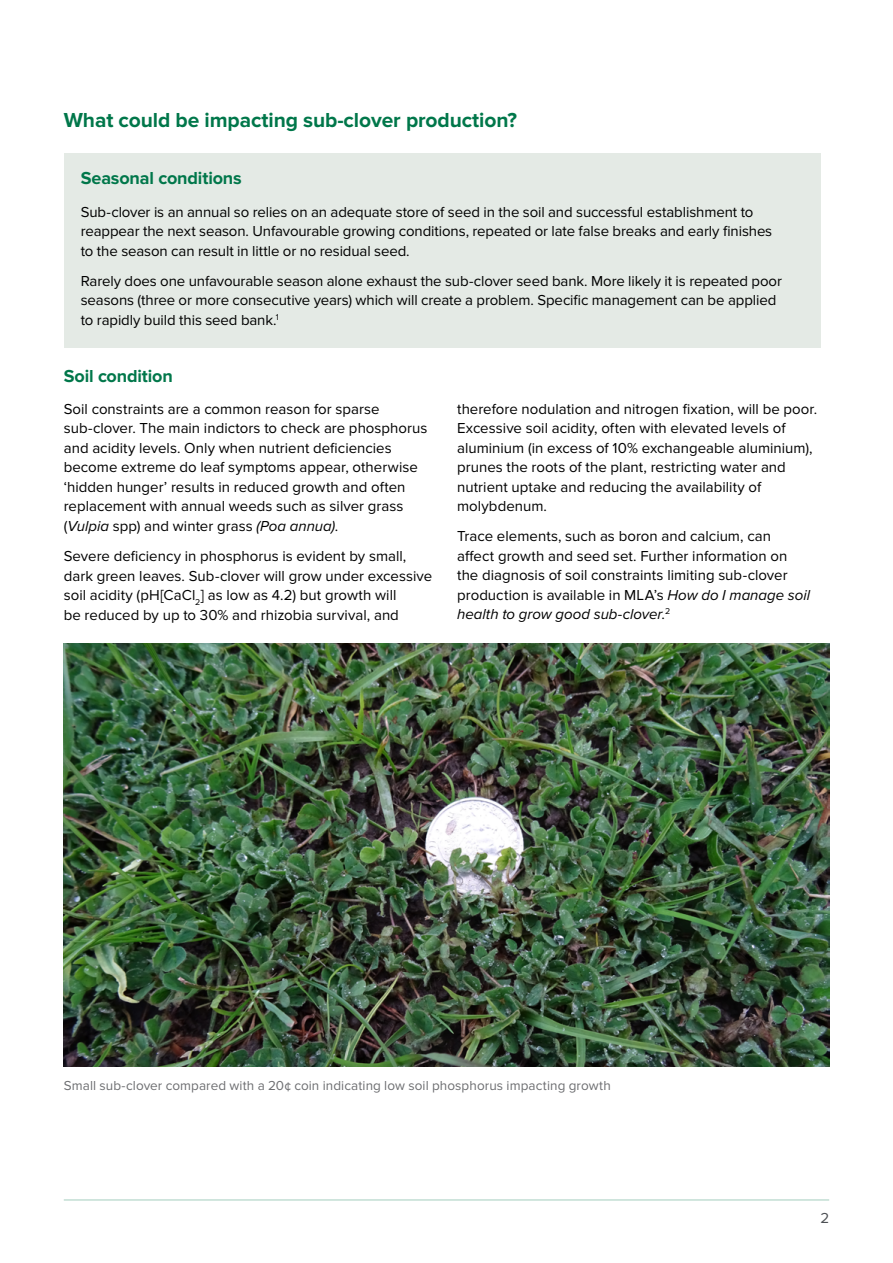
<style>
.page{position:relative;width:893px;height:1263px;background:#fff}
.page>*{position:absolute;margin:0;border:0;box-sizing:border-box;transform-origin:0 0}
.t1{font:700 21px "Proxima Nova";letter-spacing:-.005em;color:#00774a}
.t2{font:700 18px "Proxima Nova";letter-spacing:-.01em;color:#00774a}
.t3{font:15px/19.5px "Proxima Nova";color:#000}
.t4{font:15px "Proxima Nova";color:#4d5054}
.t5{font:13.5px "Proxima Nova";letter-spacing:.005em;color:#6d6e71}
.s1{font-style:italic}
</style>
<div class="page">
<hr style="left:64px;top:1199px;width:765px;height:2px;background:#00774a">
<div style="left:64px;top:153px;width:757px;height:194px;background:#e4eae5"></div>
<img style="left:64px;top:643px;width:765px;height:424px">
<h1 class="t1" style="left:64px;top:108px;width:455px">What could be impacting sub-clover production?</h1>
<p class="t2" style="left:81px;top:168px;width:163px">Seasonal conditions</p>
<p class="t3" style="left:81px;top:202px;width:693px">Sub-clover is an annual so relies on an adequate store of seed in the soil and successful establishment to reappear the next season. Unfavourable growing conditions, repeated or late false breaks and early finishes to the season can result in little or no residual seed.</p>
<p class="t3" style="left:81px;top:271px;width:703px">Rarely does one unfavourable season alone exhaust the sub-clover seed bank. More likely it is repeated poor seasons (three or more consecutive years) which will create a problem. Specific management can be applied to rapidly build this seed bank.<sup>1</sup></p>
<p class="t2" style="left:64px;top:365px;width:111px">Soil condition</p>
<p class="t3" style="left:64px;top:400px;width:365px">Soil constraints are a common reason for sparse sub‑clover. The main indictors to check are phosphorus and acidity levels. Only when nutrient deficiencies become extreme do leaf symptoms appear, otherwise ‘hidden hunger’ results in reduced growth and often replacement with annual weeds such as silver grass (<span class="s1">Vulpia</span> spp) and winter grass <span class="s1">(Poa annua)</span>.</p>
<p class="t3" style="left:64px;top:547px;width:370px">Severe deficiency in phosphorus is evident by small, dark green leaves. Sub-clover will grow under excessive soil acidity (pH[CaCl<sub>2</sub>] as low as 4.2) but growth will<br>be reduced by up to 30% and rhizobia survival, and</p>
<p class="t3" style="left:457px;top:399px;width:362px">therefore nodulation and nitrogen fixation, will be poor.<br>Excessive soil acidity, often with elevated levels of aluminium (in excess of 10% exchangeable aluminium), prunes the roots of the plant, restricting water and nutrient uptake and reducing the availability of molybdenum.</p>
<p class="t3" style="left:457px;top:527px;width:354px">Trace elements, such as boron and calcium, can affect growth and seed set. Further information on the diagnosis of soil constraints limiting sub-clover production is available in MLA’s <span class="s1">How do I manage soil health to grow good sub-clover</span>.<sup>2</sup></p>
<p class="t5" style="left:64px;top:1078px;width:549px">Small sub-clover compared with a 20¢ coin indicating low soil phosphorus impacting growth</p>
<p class="t4" style="left:820px;top:1210px;width:10px">2</p>
</div>
